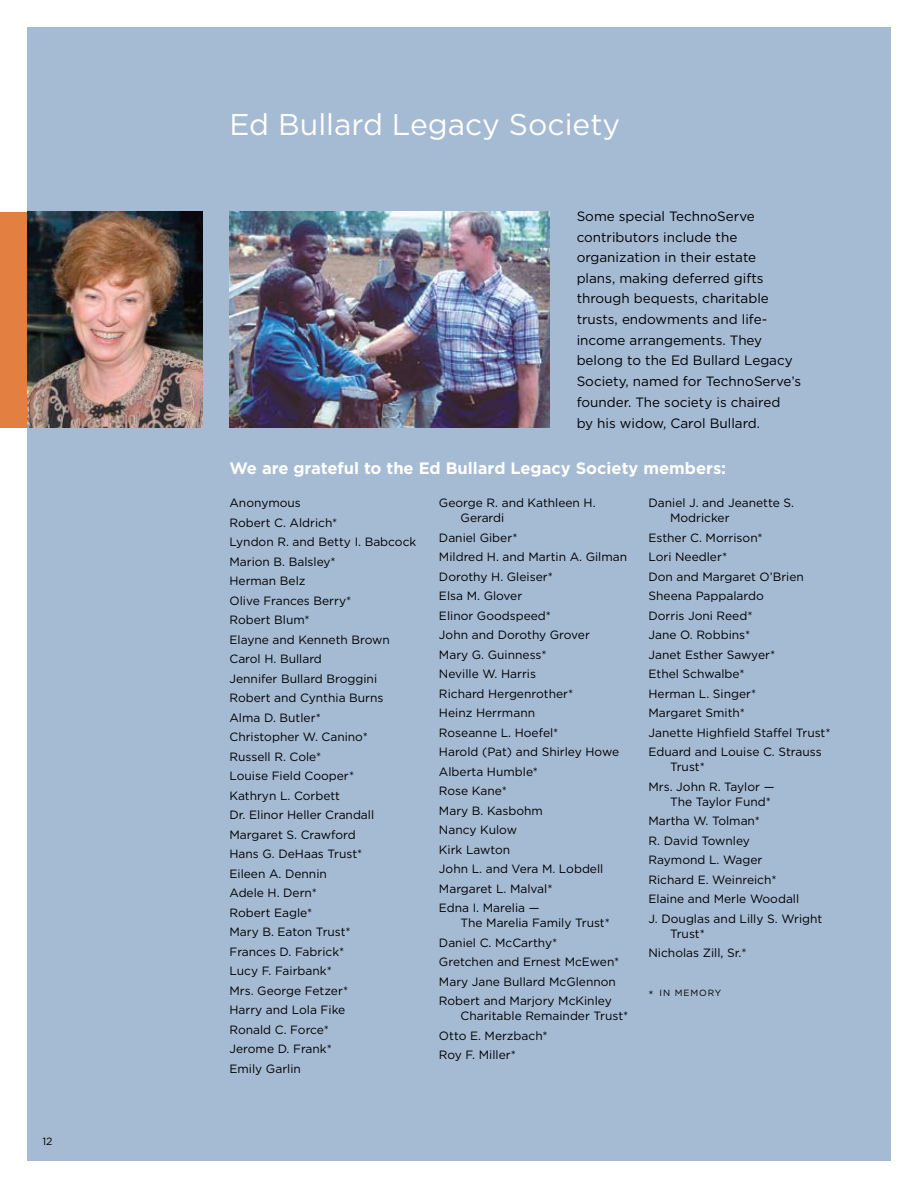
<style>
.page{position:relative;width:918px;height:1188px;background:#fff}
.page>*{position:absolute;margin:0;border:0;box-sizing:border-box;transform-origin:0 0}
.t1{font:30px "Gotham";color:#fff}
.t2{font:700 16.5px "Gotham";color:#fff}
.t3{font:13.5px/20.7px "Gotham";color:#000}
.t4{font:12px/19.5px "Gotham";color:#000}
.t5{font:10.5px "Gotham";color:#000}
.t6{font:9px "Gotham";color:#000}
.s1{font-size:12px}
</style>
<div class="page">
<div style="left:27px;top:27px;width:864px;height:1134px;background:#a5bad3"></div>
<div style="left:0;top:212px;width:27px;height:216px;background:#e38041"></div>
<img style="left:230px;top:212px;width:320px;height:216px">
<img style="left:27px;top:212px;width:175px;height:216px">
<p class="t5" style="left:43px;top:1136px;width:12px">12</p>
<h1 class="t1" style="left:229px;top:108px;width:392px">Ed Bullard Legacy Society</h1>
<p class="t3" style="left:577px;top:206px;width:226px">Some special TechnoServe contributors include the organization in their estate<br>plans, making deferred gifts through bequests, charitable trusts, endowments and life&shy;income arrangements. They belong to the Ed Bullard Legacy<br>Society, named for TechnoServe’s founder. The society is chaired<br>by his widow, Carol Bullard.</p>
<h2 class="t2" style="left:230px;top:459px;width:498px">We are grateful to the Ed Bullard Legacy Society members:</h2>
<p class="t4" style="left:230px;top:493px;width:188px">Anonymous<br>Robert C. Aldrich*<br>Lyndon R. and Betty I. Babcock<br>Marion B. Balsley*<br>Herman Belz<br>Olive Frances Berry*<br>Robert Blum*<br>Elayne and Kenneth Brown<br>Carol H. Bullard<br>Jennifer Bullard Broggini<br>Robert and Cynthia Burns<br>Alma D. Butler*<br>Christopher W. Canino*<br>Russell R. Cole*<br>Louise Field Cooper*<br>Kathryn L. Corbett<br>Dr. Elinor Heller Crandall<br>Margaret S. Crawford<br>Hans G. DeHaas Trust*<br>Eileen A. Dennin<br>Adele H. Dern*<br>Robert Eagle*<br>Mary B. Eaton Trust*<br>Frances D. Fabrick*<br>Lucy F. Fairbank*<br>Mrs. George Fetzer*<br>Harry and Lola Fike<br>Ronald C. Force*<br>Jerome D. Frank*<br>Emily Garlin</p>
<p class="t4" style="left:461px;top:496px;width:137px;line-height:15px;text-indent:-22px">George R. and Kathleen H.<br>Gerardi</p>
<p class="t4" style="left:439px;top:528px;width:190px">Daniel Giber*<br>Mildred H. and Martin A. Gilman<br>Dorothy H. Gleiser*<br>Elsa M. Glover<br>Elinor Goodspeed*<br>John and Dorothy Grover<br>Mary G. Guinness*<br>Neville W. Harris<br>Richard Hergenrother*<br>Heinz Herrmann<br>Roseanne L. Hoefel*<br>Harold (Pat) and Shirley Howe<br>Alberta Humble*<br>Rose Kane*<br>Mary B. Kasbohm<br>Nancy Kulow<br>Kirk Lawton<br>John L. and Vera M. Lobdell<br>Margaret L. Malval*<br>Edna I. Marelia —</p>
<p class="t4" style="left:439px;top:913px;width:182px;text-indent:22px">The Marelia Family Trust*<br>Daniel C. McCarthy*<br>Gretchen and Ernest McEwen*<br>Mary Jane Bullard McGlennon<br>Robert and Marjory McKinley</p>
<p class="t4" style="left:439px;top:1006px;width:191px;text-indent:22px">Charitable Remainder Trust*<br>Otto E. Merzbach*<br>Roy F. Miller*</p>
<p class="t4" style="left:670px;top:496px;width:126px;line-height:15px;text-indent:-22px">Daniel J. and Jeanette S.<br>Modricker</p>
<p class="t4" style="left:648px;top:528px;width:184px">Esther C. Morrison*<br>Lori Needler*<br>Don and Margaret O’Brien<br>Sheena Pappalardo<br>Dorris Joni Reed*<br>Jane O. Robbins*<br>Janet Esther Sawyer*<br>Ethel Schwalbe*<br>Herman L. Singer*<br>Margaret Smith*<br>Janette Highfield Staffel Trust*<br>Eduard and Louise C. Strauss</p>
<p class="t4" style="left:648px;top:757px;width:127px;text-indent:22px">Trust*<br>Mrs. John R. Taylor —</p>
<p class="t4" style="left:648px;top:792px;width:175px;text-indent:22px">The Taylor Fund*<br>Martha W. Tolman*<br>R. David Townley<br>Raymond L. Wager<br>Richard E. Weinreich*<br>Elaine and Merle Woodall<br>J. Douglas and Lilly S. Wright</p>
<p class="t4" style="left:648px;top:924px;width:100px;text-indent:22px">Trust*<br>Nicholas Zill, Sr.*</p>
<p class="t6" style="left:648px;top:988px;width:35px"><span class="s1">*</span> In memor</p>
<p class="t6" style="left:715px;top:988px;width:8px">y</p>
</div>
